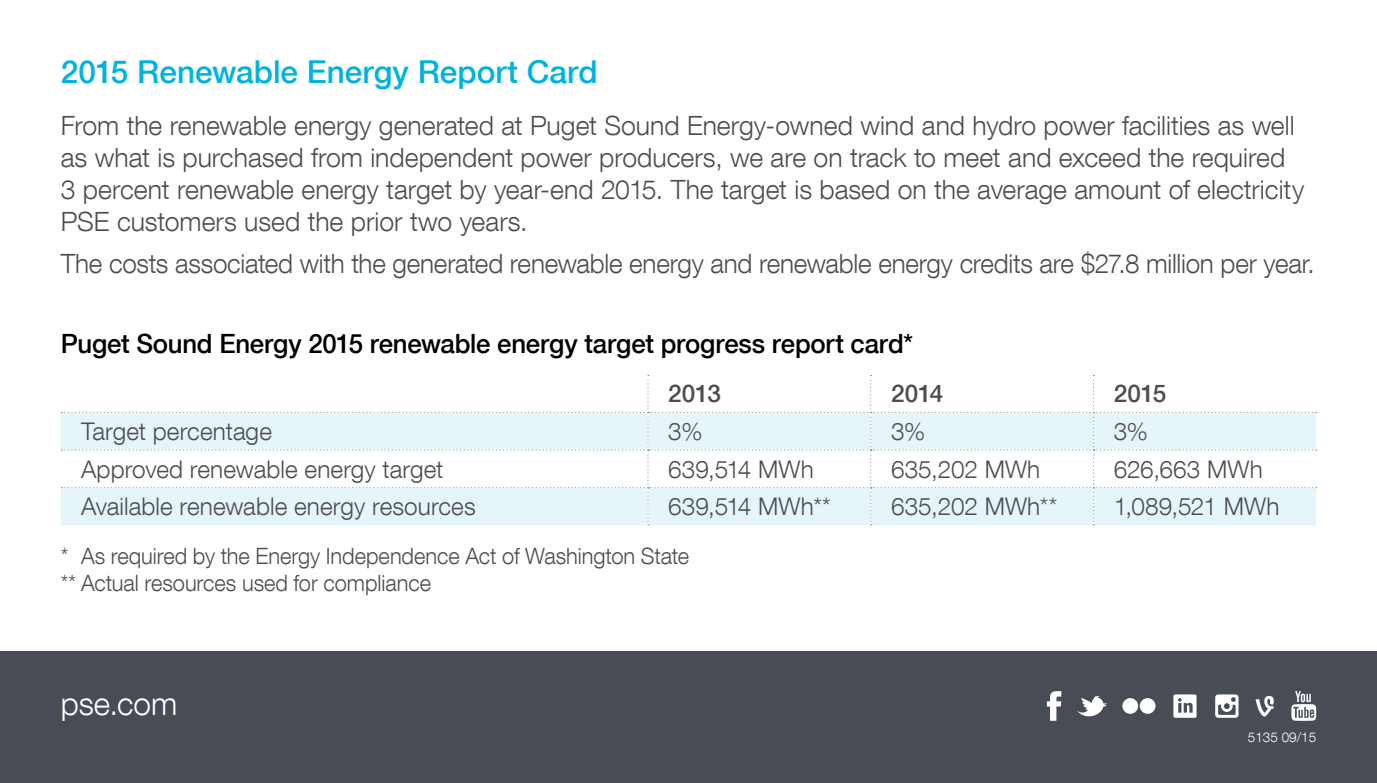
<style>
.page{position:relative;width:1377px;height:783px;background:#fff}
.page>*{position:absolute;margin:0;border:0;box-sizing:border-box;transform-origin:0 0}
.t1{font:500 31.5px "Helvetica Neue LT Com";color:#00b3dc}
.t2{font:300 31.5px "Helvetica Neue LT Com";color:#fff}
.t3{font:300 26.55px/31.9px "Helvetica Neue LT Com";color:#4d4d4f}
.t4{font:500 26.55px "Helvetica Neue LT Com";letter-spacing:-.005em;color:#000}
.t5{font:300 24.3px "Helvetica Neue LT Com";letter-spacing:.005em;color:#4d4d4f}
.t6{font:500 24.3px "Helvetica Neue LT Com";letter-spacing:-.005em;color:#4d4d4f}
.t7{font:300 22.5px/27px "Helvetica Neue LT Com";letter-spacing:-.005em;color:#4d4d4f}
.t8{font:300 13.5px "Helvetica Neue LT Com";color:#fff}
</style>
<div class="page">
<svg style="left:61px;top:375px;width:1256px;height:150px"></svg>
<div style="left:0;top:651px;width:1377px;height:132px;background:#474c55"></div>
<svg style="left:1046px;top:691px;width:16px;height:30px"></svg>
<svg style="left:1077px;top:695px;width:30px;height:22px"></svg>
<svg style="left:1122px;top:698px;width:34px;height:16px"></svg>
<svg style="left:1173px;top:694px;width:24px;height:24px"></svg>
<svg style="left:1215px;top:694px;width:24px;height:24px"></svg>
<svg style="left:1255px;top:696px;width:19px;height:21px"></svg>
<svg style="left:1291px;top:691px;width:26px;height:30px"></svg>
<p class="t1" style="left:61px;top:53px;width:539px">2015 Renewable Energy Report Card</p>
<p class="t3" style="left:61px;top:109px;width:1245px">From the renewable energy generated at Puget Sound Energy-owned wind and hydro power facilities as well as what is purchased from independent power producers, we are on track to meet and exceed the required 3 percent renewable energy target by year-end 2015. The target is based on the average amount of electricity PSE customers used the prior two years.</p>
<p class="t3" style="left:61px;top:247px;width:1255px">The costs associated with the generated renewable energy and renewable energy credits are $27.8 million per year.</p>
<p class="t4" style="left:61px;top:327px;width:854px">Puget Sound Energy 2015 renewable energy target progress report card*</p>
<p class="t6" style="left:668px;top:379px;width:54px">2013</p>
<p class="t6" style="left:891px;top:379px;width:54px">2014</p>
<p class="t6" style="left:1114px;top:379px;width:54px">2015</p>
<p class="t5" style="left:81px;top:416px;width:192px">Target percentage</p>
<p class="t5" style="left:668px;top:416px;width:36px">3%</p>
<p class="t5" style="left:891px;top:416px;width:36px">3%</p>
<p class="t5" style="left:1114px;top:416px;width:36px">3%</p>
<p class="t5" style="left:81px;top:454px;width:364px">Approved renewable energy target</p>
<p class="t5" style="left:668px;top:454px;width:147px">639,514 MWh</p>
<p class="t5" style="left:891px;top:454px;width:151px">635,202 MWh</p>
<p class="t5" style="left:1114px;top:454px;width:150px">626,663 MWh</p>
<p class="t5" style="left:81px;top:492px;width:396px">Available renewable energy resources</p>
<p class="t5" style="left:668px;top:492px;width:164px">639,514 MWh**</p>
<p class="t5" style="left:891px;top:492px;width:168px">635,202 MWh**</p>
<p class="t5" style="left:1114px;top:492px;width:167px">1,089,521 MWh</p>
<p class="t7" style="left:61px;top:542px;width:630px">* As required by the Energy Independence Act of Washington State ** Actual resources used for compliance</p>
<p class="t2" style="left:61px;top:684px;width:118px">pse.com</p>
<p class="t8" style="left:1248px;top:729px;width:70px">5135 09/15</p>
</div>
